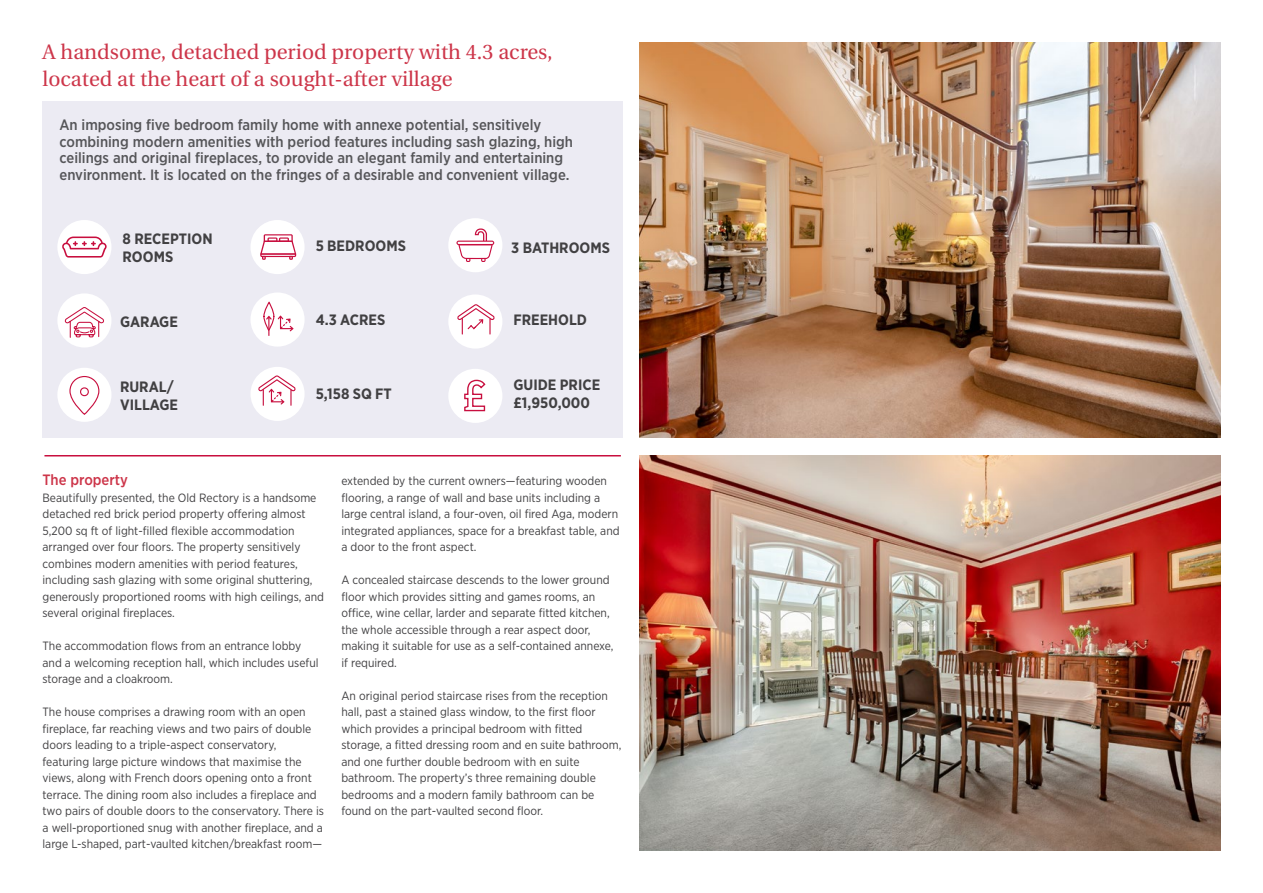
<style>
.page{position:relative;width:1263px;height:893px;background:#fff}
.page>*{position:absolute;margin:0;border:0;box-sizing:border-box;transform-origin:0 0}
.t1{font:21px/27px "Utopia";color:#cd364a}
.t2{font:500 15px/16.5px "Gotham Narrow";color:#565659}
.t3{font:700 15px/18px "Gotham Narrow";color:#414042}
.t4{font:500 15px "Gotham Narrow";color:#cd364a}
.t5{font:12px/16.5px "Gotham Narrow";color:#414042}
</style>
<div class="page">
<div style="left:43px;top:101px;width:580px;height:337px;background:#ecebf3"></div>
<img style="left:640px;top:43px;width:580px;height:395px">
<img style="left:640px;top:455px;width:580px;height:395px">
<hr style="left:44px;top:455px;width:577px;height:1px;background:#c80f3f">
<div style="left:57px;top:293px;width:54px;height:54px;background:#fff;border-radius:50%"></div>
<svg style="left:64px;top:307px;width:40px;height:31px"></svg>
<div style="left:57px;top:368px;width:54px;height:54px;background:#fff;border-radius:50%"></div>
<svg style="left:80px;top:387px;width:9px;height:9px"></svg>
<div style="left:69px;top:376px;width:30px;height:39px;border:1px solid #c80f3f;border-radius:14px"></div>
<div style="left:448px;top:218px;width:54px;height:54px;background:#fff;border-radius:50%"></div>
<svg style="left:456px;top:228px;width:38px;height:34px"></svg>
<div style="left:448px;top:294px;width:54px;height:55px;background:#fff;border-radius:50%"></div>
<svg style="left:457px;top:304px;width:38px;height:31px"></svg>
<div style="left:448px;top:369px;width:54px;height:54px;background:#fff;border-radius:50%"></div>
<svg style="left:464px;top:379px;width:22px;height:33px"></svg>
<div style="left:250px;top:292px;width:55px;height:55px;background:#fff;border-radius:50%"></div>
<svg style="left:278px;top:316px;width:15px;height:15px"></svg>
<div style="left:263px;top:302px;width:11px;height:29px;border:1px solid #c80f3f;border-radius:50%"></div>
<svg style="left:266px;top:316px;width:6px;height:20px"></svg>
<div style="left:250px;top:367px;width:55px;height:54px;background:#fff;border-radius:50%"></div>
<svg style="left:258px;top:375px;width:38px;height:31px"></svg>
<div style="left:250px;top:220px;width:55px;height:54px;background:#fff;border-radius:50%"></div>
<svg style="left:260px;top:234px;width:36px;height:26px"></svg>
<div style="left:57px;top:220px;width:54px;height:54px;background:#fff;border-radius:50%"></div>
<svg style="left:62px;top:237px;width:45px;height:21px"></svg>
<h1 class="t1" style="left:43px;top:39px;width:512px">A handsome, detached period property with 4.3 acres, located at the heart of a sought-after village</h1>
<p class="t2" style="left:59px;top:117px;width:515px">An imposing five bedroom family home with annexe potential, sensitively combining modern amenities with period features including sash glazing, high ceilings and original fireplaces, to provide an elegant family and entertaining environment. It is located on the fringes of a desirable and convenient village.</p>
<p class="t3" style="left:123px;top:230px;width:92px">8 RECEPTION<br>ROOMS</p>
<p class="t3" style="left:511px;top:239px;width:100px">3 BATHROOMS</p>
<p class="t3" style="left:316px;top:237px;width:92px">5 BEDROOMS</p>
<p class="t3" style="left:120px;top:312px;width:59px">GARAGE</p>
<p class="t3" style="left:120px;top:378px;width:59px">RURAL/<br>VILLAGE</p>
<p class="t3" style="left:316px;top:310px;width:71px">4.3 ACRES</p>
<p class="t3" style="left:316px;top:385px;width:78px">5,158 SQ FT</p>
<p class="t3" style="left:513px;top:310px;width:75px">FREEHOLD</p>
<p class="t3" style="left:513px;top:376px;width:88px">GUIDE PRICE £1,950,000</p>
<p class="t4" style="left:43px;top:470px;width:87px">The property</p>
<p class="t5" style="left:43px;top:489px;width:283px">Beautifully presented, the Old Rectory is a handsome detached red brick period property offering almost 5,200 sq ft of light-filled flexible accommodation arranged over four floors. The property sensitively combines modern amenities with period features, including sash glazing with some original shuttering, generously proportioned rooms with high ceilings, and several original fireplaces.</p>
<p class="t5" style="left:43px;top:637px;width:278px">The accommodation flows from an entrance lobby and a welcoming reception hall, which includes useful storage and a cloakroom.</p>
<p class="t5" style="left:43px;top:703px;width:283px">The house comprises a drawing room with an open fireplace, far reaching views and two pairs of double doors leading to a triple-aspect conservatory, featuring large picture windows that maximise the views, along with French doors opening onto a front terrace. The dining room also includes a fireplace and two pairs of double doors to the conservatory. There is a well-proportioned snug with another fireplace, and a large L-shaped, part-vaulted kitchen/breakfast room—</p>
<p class="t5" style="left:341px;top:472px;width:280px">extended by the current owners—featuring wooden flooring, a range of wall and base units including a large central island, a four-oven, oil fired Aga, modern integrated appliances, space for a breakfast table, and a door to the front aspect.</p>
<p class="t5" style="left:341px;top:571px;width:274px">A concealed staircase descends to the lower ground floor which provides sitting and games rooms, an office, wine cellar, larder and separate fitted kitchen, the whole accessible through a rear aspect door, making it suitable for use as a self-contained annexe, if required.</p>
<p class="t5" style="left:341px;top:687px;width:282px">An original period staircase rises from the reception hall, past a stained glass window, to the first floor which provides a principal bedroom with fitted storage, a fitted dressing room and en suite bathroom, and one further double bedroom with en suite bathroom. The property’s three remaining double bedrooms and a modern family bathroom can be found on the part-vaulted second floor.</p>
</div>
